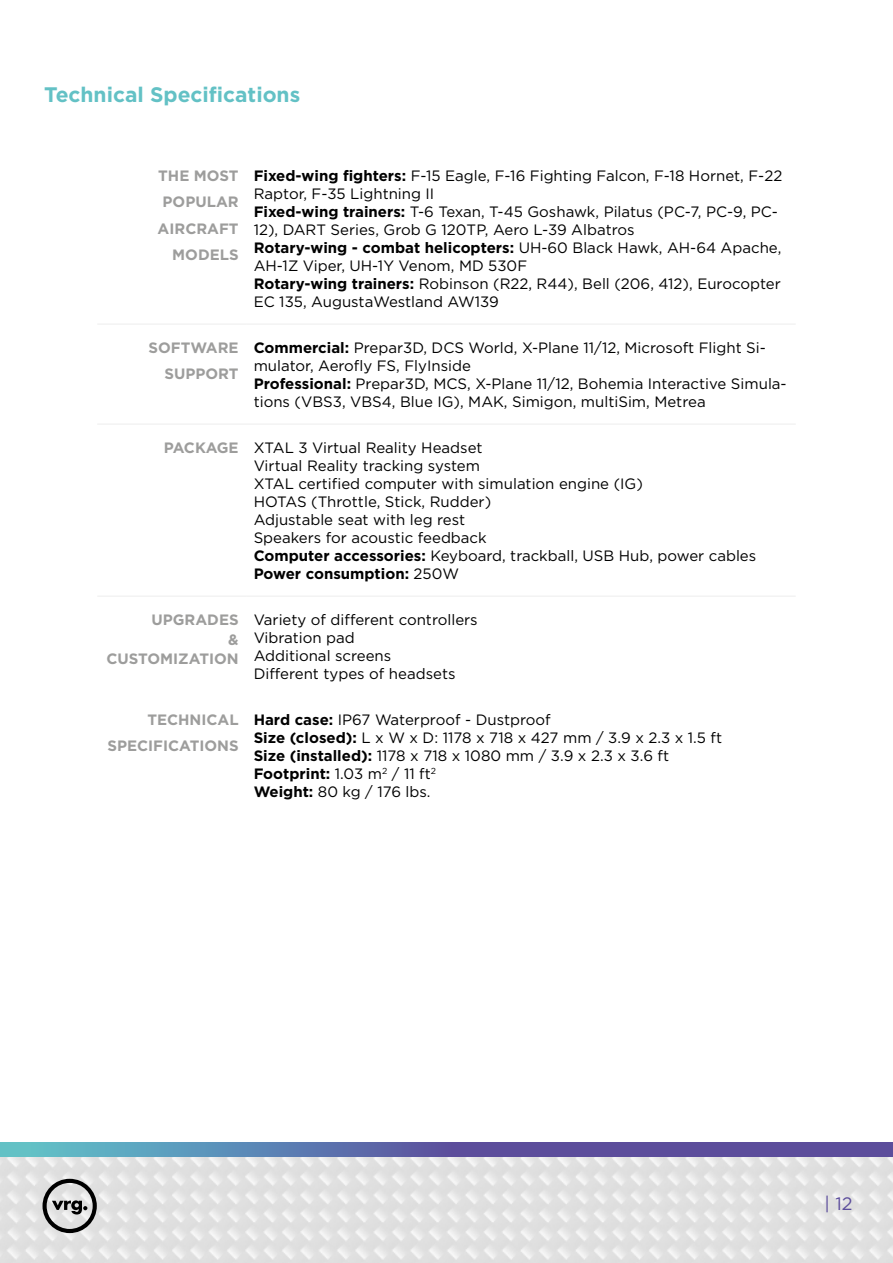
<style>
.page{position:relative;width:893px;height:1263px;background:#fff}
.page>*{position:absolute;margin:0;border:0;box-sizing:border-box;transform-origin:0 0}
.bulet_2{font:700 21px "Gotham Bold CE";color:#63c1c5}
.t1{font:18px "Gotham";color:#5c4d9c}
.t2{font:15px/18px "Gotham Book CE";color:#000}
.t3{font:700 15px/26.2px "Gotham Bold CE";color:#9d9d9c;text-align:right}
.t4{font:700 15px "Gotham Bold CE";color:#000}
.t5{font:700 15px "Gotham Bold CE";letter-spacing:-.03em;color:#9d9d9c}
.s1{font-family:"Gotham Bold CE";font-weight:700}
.s2{font-family:"Gotham Book CE";font-weight:400}
</style>
<div class="page">
<img style="left:0;top:1157px;width:893px;height:106px">
<svg style="left:0;top:1142px;width:893px;height:15px;background:#5c6da8"></svg>
<svg style="left:43px;top:1179px;width:54px;height:54px;background:#a0a0a0"></svg>
<hr style="left:97px;top:324px;width:149px;height:1px;background:#ededed">
<hr style="left:246px;top:324px;width:550px;height:1px;background:#ededed">
<hr style="left:97px;top:424px;width:149px;height:1px;background:#ededed">
<hr style="left:246px;top:424px;width:550px;height:1px;background:#ededed">
<hr style="left:97px;top:596px;width:149px;height:1px;background:#ededed">
<hr style="left:246px;top:596px;width:550px;height:1px;background:#ededed">
<p class="bulet_2" style="left:44px;top:81px;width:257px">Technical Specifications</p>
<p class="t3" style="left:158px;top:163px;width:83px">THE MOST<br>POPULAR<br>AIRCRAFT<br>MODELS</p>
<p class="t2" style="left:254px;top:167px;width:530px"><span class="s1">Fixed-wing fighters:</span> F-15 Eagle, F-16 Fighting Falcon, F-18 Hornet, F-22<br>Raptor, F-35 Lightning II</p>
<p class="t2" style="left:254px;top:203px;width:526px"><span class="s1">Fixed-wing trainers:</span> T-6 Texan, T-45 Goshawk, Pilatus (PC-7, PC-9, PC-<br>12), DART Series, Grob G 120TP, Aero L-39 Albatros</p>
<p class="t2" style="left:254px;top:239px;width:529px"><span class="s1">Rotary-wing - combat helicopters:</span> UH-60 Black Hawk, AH-64 Apache,<br>AH-1Z Viper, UH-1Y Venom, MD 530F</p>
<p class="t2" style="left:254px;top:275px;width:529px"><span class="s1">Rotary-wing trainers:</span> Robinson (R22, R44), Bell (206, 412), Eurocopter<br>EC 135, AugustaWestland AW139</p>
<p class="t3" style="left:149px;top:335px;width:92px">SOFTWARE<br>SUPPORT</p>
<p class="t2" style="left:254px;top:339px;width:535px"><span class="s1">Commercial:</span> Prepar3D, DCS World, X-Plane 11/12, Microsoft Flight Si&shy;mulator, Aerofly FS, FlyInside<br><span class="s1">Professional:</span> Prepar3D, MCS, X-Plane 11/12, Bohemia Interactive Simula&shy;tions (VBS3, VBS4, Blue IG), MAK, Simigon, multiSim, Metrea</p>
<p class="t5" style="left:164px;top:439px;width:76px">PACKAGE</p>
<p class="t2" style="left:254px;top:439px;width:504px">XTAL 3 Virtual Reality Headset<br>Virtual Reality tracking system<br>XTAL certified computer with simulation engine (IG)<br>HOTAS (Throttle, Stick, Rudder)<br>Adjustable seat with leg rest<br>Speakers for acoustic feedback<br><span class="s1">Computer accessories:</span> Keyboard, trackball, USB Hub, power cables <span class="s1">Power consumption:</span> 250W</p>
<p class="t3" style="left:106px;top:610px;width:134px;line-height:19.5px">UPGRADES<br>&amp;<br>CUSTOMIZATION</p>
<p class="t2" style="left:254px;top:611px;width:226px">Variety of different controllers</p>
<p class="t2" style="left:254px;top:629px;width:103px">Vibration pad</p>
<p class="t2" style="left:254px;top:647px;width:139px">Additional screens</p>
<p class="t2" style="left:254px;top:665px;width:203px">Different types of headsets</p>
<p class="t3" style="left:107px;top:707px;width:133px">TECHNICAL<br>SPECIFICATIONS</p>
<p class="t2" style="left:254px;top:711px;width:298px"><span class="s1">Hard case:</span> IP67 Waterproof - Dustproof</p>
<p class="t2" style="left:254px;top:729px;width:470px"><span class="s1">Size (closed):</span> L x W x D: 1178 x 718 x 427 mm / 3.9 x 2.3 x 1.5 ft</p>
<p class="t2" style="left:254px;top:747px;width:417px"><span class="s1">Size (installed):</span> 1178 x 718 x 1080 mm / 3.9 x 2.3 x 3.6 ft</p>
<p class="t4" style="left:254px;top:765px;width:184px">Footprint: <span class="s2">1.03 m</span><sup>2</sup> <span class="s2">/ 11 ft</span><sup>2</sup></p>
<p class="t2" style="left:254px;top:783px;width:178px"><span class="s1">Weight:</span> 80 kg / 176 lbs.</p>
<p class="t1" style="left:824px;top:1191px;width:30px">| 12</p>
</div>
